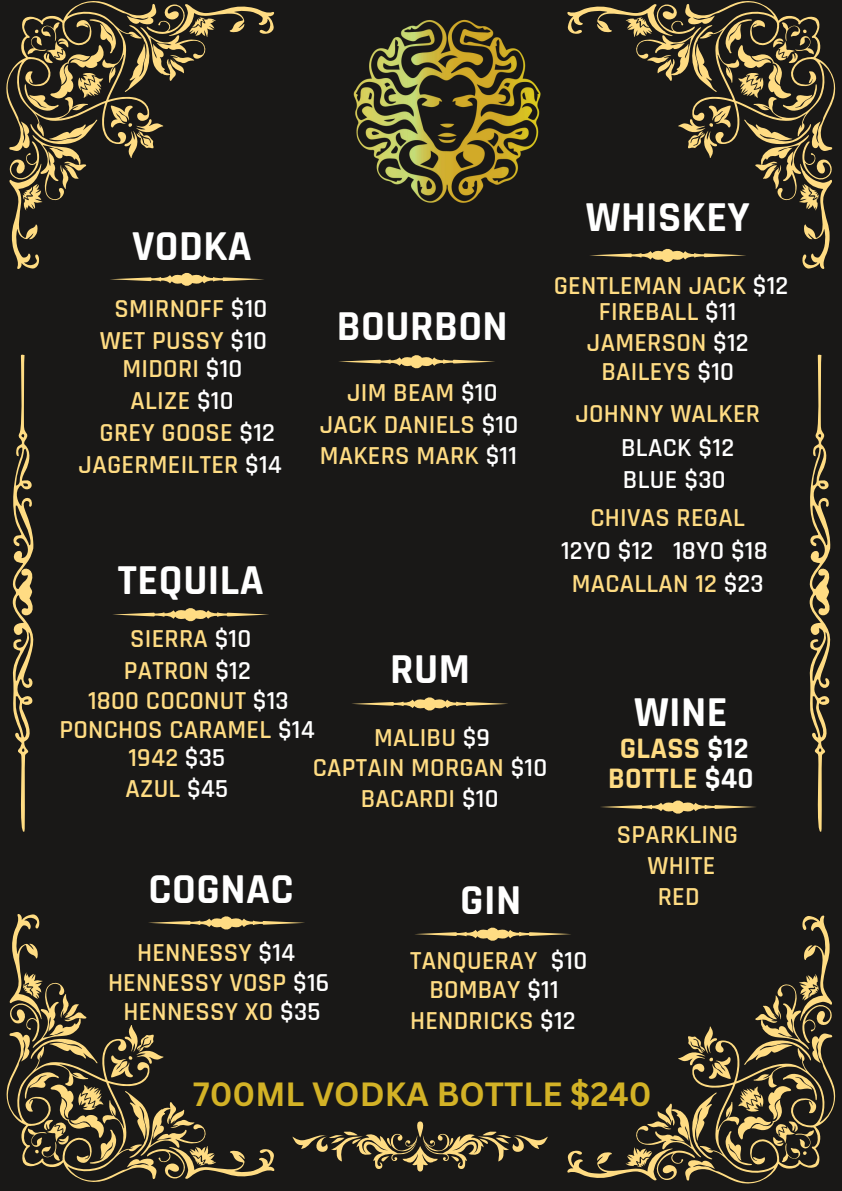
<style>
.page{position:relative;width:842px;height:1191px;background:#fff}
.page>*{position:absolute;margin:0;border:0;box-sizing:border-box;transform-origin:0 0}
.t1{font:700 43.1px "Rajdhani";letter-spacing:.01em;color:#fff}
.t2{font:700 32.7px "Canva Sans";color:#d3b226}
.t3{font:700 30.1px/30px "Rajdhani";letter-spacing:.01em;color:#ffdc83;text-align:center}
.t4{font:600 26.2px "Rajdhani";letter-spacing:.01em;color:#ffdc83}
.t5{font:600 26.2px "Rajdhani";letter-spacing:.015em;color:#fff}
.s1{color:#fff}
</style>
<div class="page">
<div style="left:0;top:0;width:842px;height:1190px;background:#191817"></div>
<svg style="left:6px;top:1px;width:259px;height:268px"></svg>
<svg style="left:637px;top:1px;width:198px;height:268px"></svg>
<svg style="left:6px;top:914px;width:268px;height:268px"></svg>
<svg style="left:567px;top:915px;width:268px;height:269px"></svg>
<svg style="left:12px;top:354px;width:22px;height:478px"></svg>
<svg style="left:809px;top:354px;width:22px;height:478px"></svg>
<svg style="left:110px;top:272px;width:154px;height:14px"></svg>
<svg style="left:292px;top:1121px;width:256px;height:50px"></svg>
<svg style="left:113px;top:608px;width:156px;height:14px"></svg>
<svg style="left:339px;top:355px;width:156px;height:14px"></svg>
<svg style="left:148px;top:915px;width:157px;height:15px"></svg>
<svg style="left:590px;top:248px;width:156px;height:15px"></svg>
<svg style="left:601px;top:800px;width:155px;height:14px"></svg>
<svg style="left:415px;top:926px;width:157px;height:15px"></svg>
<svg style="left:352px;top:697px;width:156px;height:14px"></svg>
<img style="left:265px;top:6px;width:372px;height:197px">
<p class="t1" style="left:132px;top:220px;width:121px">VODKA</p>
<p class="t4" style="left:115px;top:293px;width:154px">SMIRNOFF <span class="s1">$10</span></p>
<h2 class="t4" style="left:100px;top:324px;width:169px">WET PUSSY <span class="s1">$10</span></h2>
<p class="t4" style="left:123px;top:353px;width:121px">MIDORI <span class="s1">$10</span></p>
<h1 class="t4" style="left:131px;top:384px;width:105px">ALIZE <span class="s1">$10</span></h1>
<p class="t4" style="left:100px;top:416px;width:177px">GREY GOOSE <span class="s1">$12</span></p>
<p class="t4" style="left:79px;top:448px;width:205px">JAGERMEILTER <span class="s1">$14</span></p>
<p class="t1" style="left:118px;top:554px;width:147px">TEQUILA</p>
<h1 class="t1" style="left:337px;top:300px;width:172px">BOURBON</h1>
<p class="t4" style="left:347px;top:376px;width:152px">JIM BEAM <span class="s1">$10</span></p>
<p class="t4" style="left:320px;top:409px;width:200px">JACK DANIELS <span class="s1">$10</span></p>
<p class="t4" style="left:320px;top:439px;width:199px">MAKERS MARK <span class="s1">$11</span></p>
<p class="t1" style="left:586px;top:191px;width:165px">WHISKEY</p>
<p class="t4" style="left:554px;top:269px;width:236px">GENTLEMAN JACK <span class="s1">$12</span></p>
<p class="t4" style="left:599px;top:295px;width:139px">FIREBALL <span class="s1">$11</span></p>
<p class="t4" style="left:587px;top:326px;width:163px">JAMERSON <span class="s1">$12</span></p>
<p class="t4" style="left:602px;top:355px;width:134px">BAILEYS <span class="s1">$10</span></p>
<p class="t4" style="left:575px;top:397px;width:186px">JOHNNY WALKER</p>
<p class="t5" style="left:621px;top:432px;width:115px">BLACK $12</p>
<p class="t5" style="left:623px;top:463px;width:104px">BLUE $30</p>
<p class="t4" style="left:590px;top:502px;width:156px">CHIVAS REGAL</p>
<p class="t5" style="left:561px;top:535px;width:208px">12YO $12 18YO $18</p>
<p class="t4" style="left:572px;top:567px;width:194px">MACALLAN 12 <span class="s1">$23</span></p>
<p class="t4" style="left:130px;top:622px;width:123px">SIERRA <span class="s1">$10</span></p>
<p class="t4" style="left:124px;top:654px;width:129px">PATRON <span class="s1">$12</span></p>
<p class="t4" style="left:88px;top:684px;width:202px">1800 COCONUT <span class="s1">$13</span></p>
<p class="t1" style="left:390px;top:642px;width:81px">RUM</p>
<p class="t4" style="left:59px;top:713px;width:257px">PONCHOS CARAMEL <span class="s1">$14</span></p>
<p class="t4" style="left:374px;top:721px;width:118px">MALIBU <span class="s1">$9</span></p>
<p class="t4" style="left:361px;top:783px;width:139px">BACARDI <span class="s1">$10</span></p>
<p class="t4" style="left:128px;top:742px;width:98px">1942 <span class="s1">$35</span></p>
<h1 class="t4" style="left:313px;top:751px;width:236px">CAPTAIN MORGAN <span class="s1">$10</span></h1>
<p class="t4" style="left:125px;top:772px;width:104px">AZUL <span class="s1">$45</span></p>
<p class="t1" style="left:149px;top:863px;width:147px">COGNAC</p>
<p class="t1" style="left:460px;top:873px;width:63px">GIN</p>
<p class="t1" style="left:634px;top:686px;width:95px">WINE</p>
<p class="t3" style="left:608px;top:734px;width:147px">GLASS <span class="s1">$12<br></span>BOTTLE <span class="s1">$40</span></p>
<p class="t4" style="left:617px;top:818px;width:123px">SPARKLING</p>
<p class="t4" style="left:648px;top:849px;width:69px">WHITE</p>
<p class="t4" style="left:658px;top:880px;width:43px">RED</p>
<p class="t4" style="left:137px;top:936px;width:160px">HENNESSY <span class="s1">$14</span></p>
<p class="t4" style="left:108px;top:966px;width:223px">HENNESSY VOSP <span class="s1">$16</span></p>
<h1 class="t4" style="left:123px;top:995px;width:199px">HENNESSY XO <span class="s1">$35</span></h1>
<p class="t4" style="left:410px;top:944px;width:178px">TANQUERAY <span class="s1">$10</span></p>
<p class="t4" style="left:429px;top:973px;width:131px">BOMBAY <span class="s1">$11</span></p>
<h1 class="t4" style="left:410px;top:1004px;width:167px">HENDRICKS <span class="s1">$12</span></h1>
<p class="t2" style="left:193px;top:1070px;width:460px">700ML VODKA BOTTLE $240</p>
</div>
